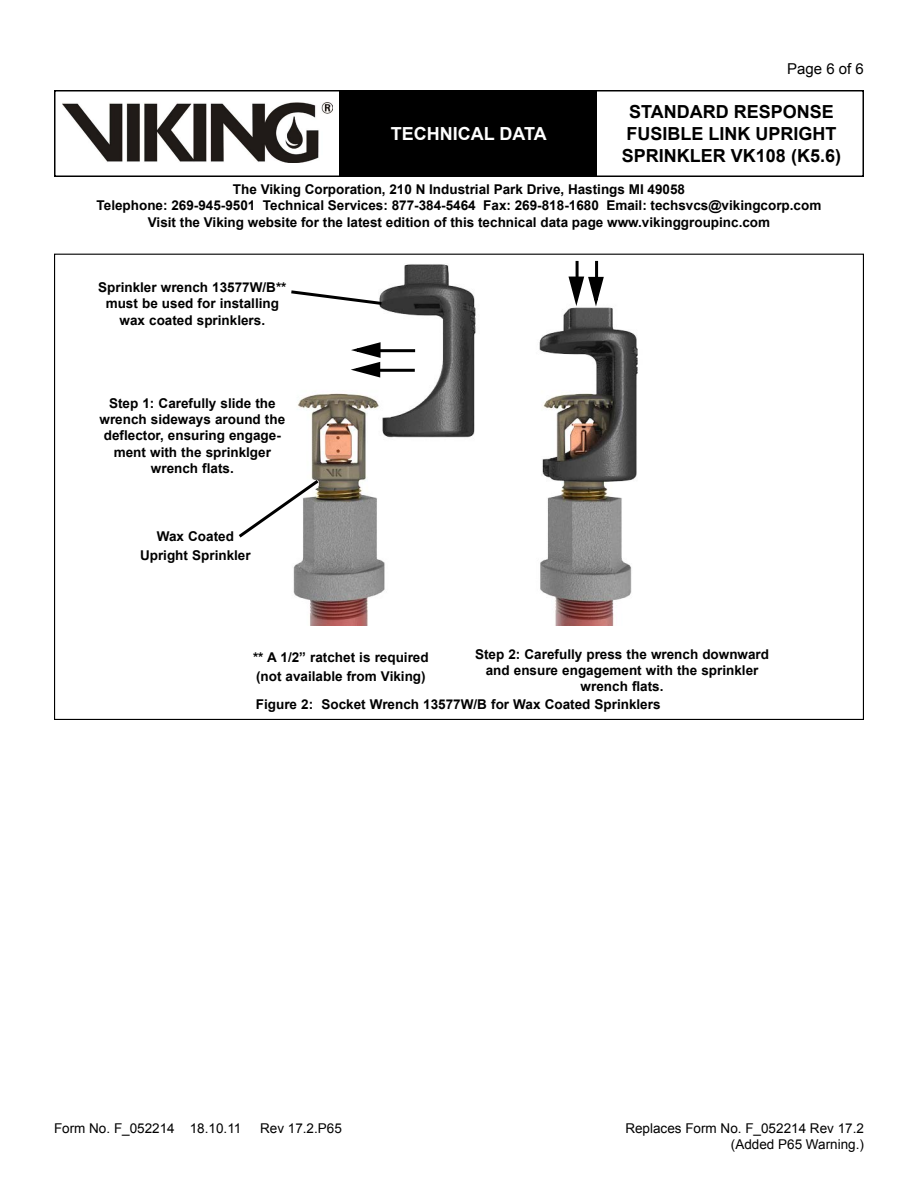
<style>
.page{position:relative;width:918px;height:1188px;background:#fff}
.page>*{position:absolute;margin:0;border:0;box-sizing:border-box;transform-origin:0 0}
.t1{font:700 18px/21.6px "Arial";color:#000;text-align:center}
.t2{font:700 18px "Arial";color:#fff}
.t3{font:15px "Arial";color:#000}
.t4{font:700 13.5px/16.2px "Arial";color:#000;text-align:center}
.t5{font:13.5px/16.2px "Arial";color:#000;text-align:right}
</style>
<div class="page">
<div style="left:54px;top:90px;width:810px;height:87px;border:2px solid #000"></div>
<div style="left:340px;top:91px;width:257px;height:85px;background:#000"></div>
<img style="left:63px;top:102px;width:269px;height:60px">
<img style="left:293px;top:260px;width:345px;height:366px">
<svg style="left:291px;top:288px;width:94px;height:19px"></svg>
<svg style="left:238px;top:477px;width:84px;height:63px"></svg>
<hr style="left:372px;top:349px;width:43px;height:3px;background:#000">
<svg style="left:353px;top:340px;width:29px;height:39px"></svg>
<hr style="left:372px;top:369px;width:43px;height:3px;background:#000">
<svg style="left:567px;top:275px;width:39px;height:29px"></svg>
<hr style="left:595px;top:261px;width:3px;height:24px;background:#000">
<hr style="left:576px;top:261px;width:3px;height:24px;background:#000">
<h1 class="t2" style="left:391px;top:121px;width:157px">TECHNICAL DATA</h1>
<p class="t3" style="left:787px;top:59px;width:78px">Page 6 of 6</p>
<h1 class="t1" style="left:622px;top:102px;width:221px">STANDARD RESPONSE<br>FUSIBLE LINK UPRIGHT<br>SPRINKLER VK108 (K5.6)</h1>
<p class="t4" style="left:97px;top:182px;width:726px">The Viking Corporation, 210 N Industrial Park Drive, Hastings MI 49058<br>Telephone: 269-945-9501 Technical Services: 877-384-5464 Fax: 269-818-1680 Email: techsvcs@vikingcorp.com<br>Visit the Viking website for the latest edition of this technical data page www.vikinggroupinc.com</p>
<p class="t4" style="left:98px;top:280px;width:190px">Sprinkler wrench 13577W/B** must be used for installing wax coated sprinklers.</p>
<p class="t4" style="left:100px;top:396px;width:187px">Step 1: Carefully slide the wrench sideways around the deflector, ensuring engage&shy;ment with the sprinklger wrench flats.</p>
<p class="t4" style="left:140px;top:527px;width:112px;line-height:19.5px">Wax Coated<br>Upright Sprinkler</p>
<p class="t4" style="left:253px;top:648px;width:177px;line-height:19.5px;text-align:left">** A 1/2” ratchet is required (not available from Viking)</p>
<p class="t4" style="left:475px;top:646px;width:296px">Step 2: Carefully press the wrench downward and ensure engagement with the sprinkler wrench flats.</p>
<p class="t4" style="left:256px;top:696px;width:406px">Figure 2: Socket Wrench 13577W/B for Wax Coated Sprinklers</p>
<p class="t5" style="left:54px;top:1120px;width:189px">Form No. F_052214 18.10.11</p>
<p class="t5" style="left:260px;top:1120px;width:83px">Rev 17.2.P65</p>
<p class="t5" style="left:625px;top:1120px;width:240px">Replaces Form No. F_052214 Rev 17.2 (Added P65 Warning.)</p>
</div>
